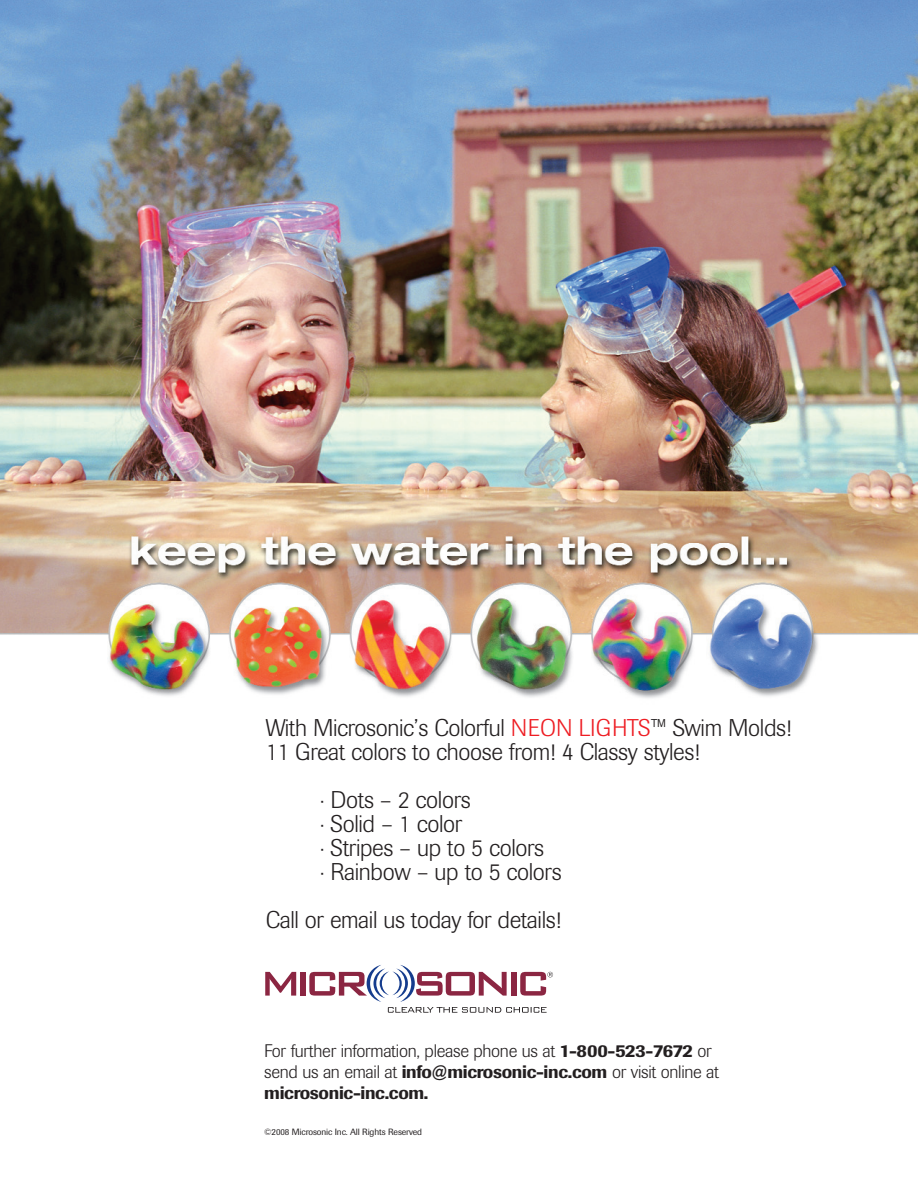
<style>
.page{position:relative;width:918px;height:1188px;background:#fff}
.page>*{position:absolute;margin:0;border:0;box-sizing:border-box;transform-origin:0 0}
.t1{font:300 24px/24px "Imago";letter-spacing:-.015em;color:#231f20}
.t2{font:300 18px/21px "Imago";letter-spacing:-.015em;color:#231f20}
.t3{font:9px "Imago";letter-spacing:-.015em;color:#231f20}
.s1{color:#ee1d23}
.s2{font-weight:500}
</style>
<div class="page">
<img style="left:0;top:0;width:918px;height:996px">
<svg style="left:265px;top:972px;width:31px;height:24px"></svg>
<div style="left:300px;top:972px;width:6px;height:24px;background:#8b2642"></div>
<svg style="left:309px;top:965px;width:244px;height:48px"></svg>
<p class="t1" style="left:266px;top:718px;width:528px">With Microsonic’s Colorful <span class="s1">NEON LIGHTS</span>™ Swim Molds!<br>11 Great colors to choose from! 4 Classy styles!</p>
<p class="t1" style="left:320px;top:790px;width:244px">· Dots – 2 colors<br>· Solid – 1 color<br>· Stripes – up to 5 colors<br>· Rainbow – up to 5 colors</p>
<p class="t1" style="left:266px;top:910px;width:297px">Call or email us today for details!</p>
<p class="t2" style="left:264px;top:1042px;width:456px">For further information, please phone us at <span class="s2">1-800-523-7672</span> or send us an email at <span class="s2">info@microsonic-inc.com</span> or visit online at <span class="s2">microsonic-inc.com.</span></p>
<p class="t3" style="left:264px;top:1129px;width:159px">©2008 Microsonic Inc. All Rights Reserved</p>
</div>
